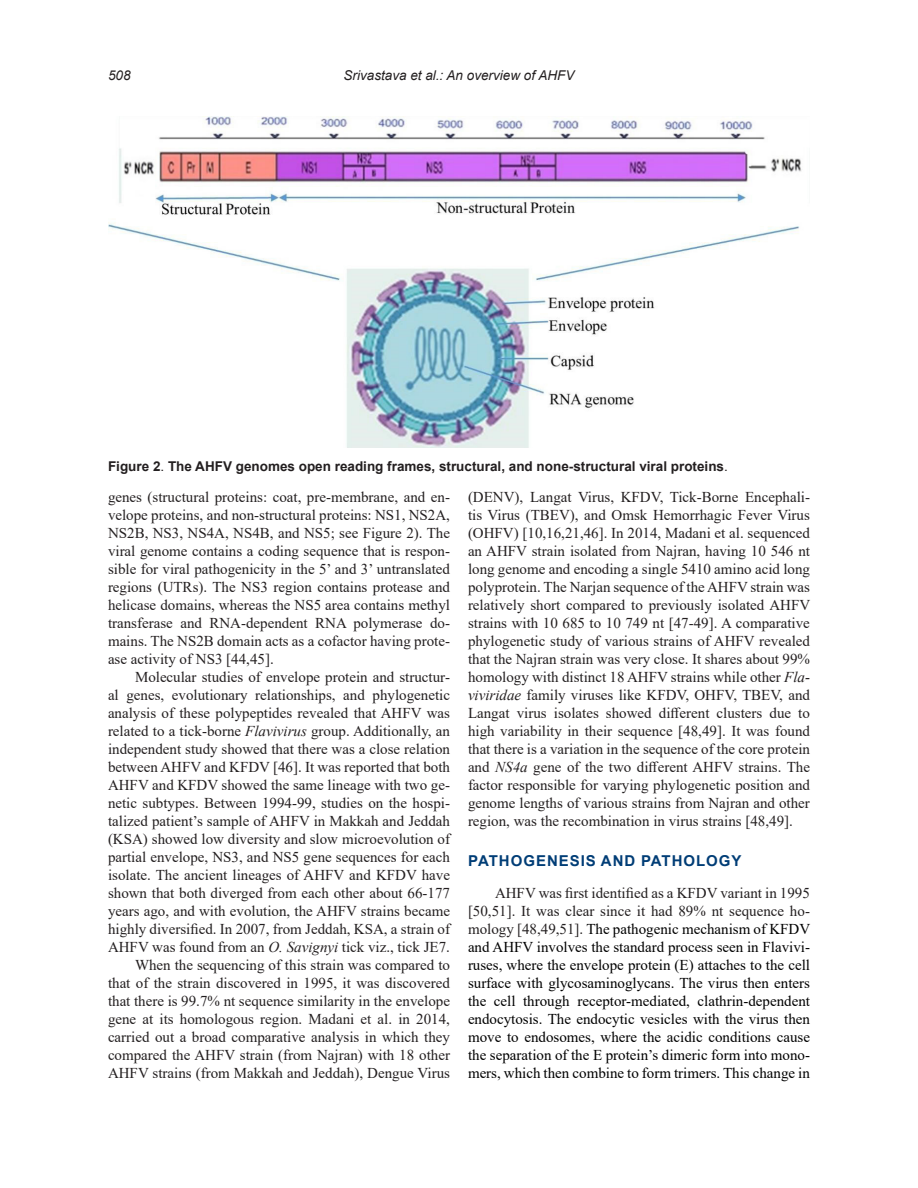
<style>
.page{position:relative;width:918px;height:1188px;background:#fff}
.page>*{position:absolute;margin:0;border:0;box-sizing:border-box;transform-origin:0 0}
.Body_Text{font:15px/18px "Times New Roman";color:#231f20;text-align:justify}
.Body_Text-2{font:15px/18px "Times New Roman";color:#000;text-align:justify}
.HeadingMain{font:700 15px "Arial";letter-spacing:.065em;color:#003d76}
.Figure_heading{font:700 13.5px "Arial";color:#231f20}
.t1{font:italic 13.5px "Arial";color:#231f20}
.s1{font-weight:400}
.s2{font-style:italic}
.s3{color:#231f20}
</style>
<div class="page">
<img style="left:108px;top:116px;width:694px;height:331px">
<p class="t1" style="left:108px;top:67px;width:24px">508</p>
<p class="t1" style="left:344px;top:67px;width:232px">Srivastava et al.: An overview of AHFV</p>
<p class="Figure_heading" style="left:108px;top:457px;width:621px">Figure 2<span class="s1">.</span> The AHFV genomes open reading frames, structural, and none-structural viral proteins<span class="s1">.</span></p>
<p class="Body_Text" style="left:108px;top:487px;width:344px">genes (structural proteins: coat, pre-membrane, and en&shy;velope proteins, and non-structural proteins: NS1, NS2A, NS2B, NS3, NS4A, NS4B, and NS5; see Figure 2). The viral genome contains a coding sequence that is respon&shy;sible for viral pathogenicity in the 5’ and 3’ untranslated regions (UTRs). The NS3 region contains protease and helicase domains, whereas the NS5 area contains methyl transferase and RNA-dependent RNA polymerase do&shy;mains. The NS2B domain acts as a cofactor having prote&shy;ase activity of NS3 [44,45].</p>
<p class="Body_Text" style="left:108px;top:667px;width:344px;text-indent:27px">Molecular studies of envelope protein and structur&shy;al genes, evolutionary relationships, and phylogenetic analysis of these polypeptides revealed that AHFV was related to a tick-borne <span class="s2">Flavivirus</span> group. Additionally, an independent study showed that there was a close relation between AHFV and KFDV [46]. It was reported that both AHFV and KFDV showed the same lineage with two ge&shy;netic subtypes. Between 1994-99, studies on the hospi&shy;talized patient’s sample of AHFV in Makkah and Jeddah (KSA) showed low diversity and slow microevolution of partial envelope, NS3, and NS5 gene sequences for each isolate. The ancient lineages of AHFV and KFDV have shown that both diverged from each other about 66-177 years ago, and with evolution, the AHFV strains became highly diversified. In 2007, from Jeddah, KSA, a strain of AHFV was found from an <span class="s2">O. Savignyi</span> tick viz., tick JE7.</p>
<p class="Body_Text" style="left:108px;top:955px;width:344px;text-indent:27px">When the sequencing of this strain was compared to that of the strain discovered in 1995, it was discovered that there is 99.7% nt sequence similarity in the envelope gene at its homologous region. Madani et al. in 2014, carried out a broad comparative analysis in which they compared the AHFV strain (from Najran) with 18 other AHFV strains (from Makkah and Jeddah), Dengue Virus</p>
<p class="Body_Text" style="left:468px;top:487px;width:344px">(DENV), Langat Virus, KFDV, Tick-Borne Encephali&shy;tis Virus (TBEV), and Omsk Hemorrhagic Fever Virus (OHFV) [10,16,21,46]. In 2014, Madani et al. sequenced an AHFV strain isolated from Najran, having 10 546 nt long genome and encoding a single 5410 amino acid long polyprotein. The Narjan sequence of the AHFV strain was relatively short compared to previously isolated AHFV strains with 10 685 to 10 749 nt [47-49]. A comparative phylogenetic study of various strains of AHFV revealed that the Najran strain was very close. It shares about 99% homology with distinct 18 AHFV strains while other <span class="s2">Fla&shy;viviridae</span> family viruses like KFDV, OHFV, TBEV, and Langat virus isolates showed different clusters due to high variability in their sequence [48,49]. It was found that there is a variation in the sequence of the core protein and <span class="s2">NS4a</span> gene of the two different AHFV strains. The factor responsible for varying phylogenetic position and genome lengths of various strains from Najran and other region, was the recombination in virus strains [48,49].</p>
<p class="HeadingMain" style="left:468px;top:850px;width:275px">PATHOGENESIS AND PATHOLOGY</p>
<p class="Body_Text-2" style="left:468px;top:883px;width:344px;text-indent:27px"><span class="s3">AHFV was first identified as a KFDV variant in 1995 [50,51]. It was clear since it had 89% nt sequence ho&shy;mology [48,49,51].</span> The pathogenic mechanism of KFDV and AHFV involves the standard process seen in Flavivi&shy;ruses, where the envelope protein (E) attaches to the cell surface with glycosaminoglycans. The virus then enters the cell through receptor-mediated, clathrin-dependent endocytosis. The endocytic vesicles with the virus then move to endosomes, where the acidic conditions cause the separation of the E protein’s dimeric form into mono&shy;mers, which then combine to form trimers. This change in</p>
</div>
